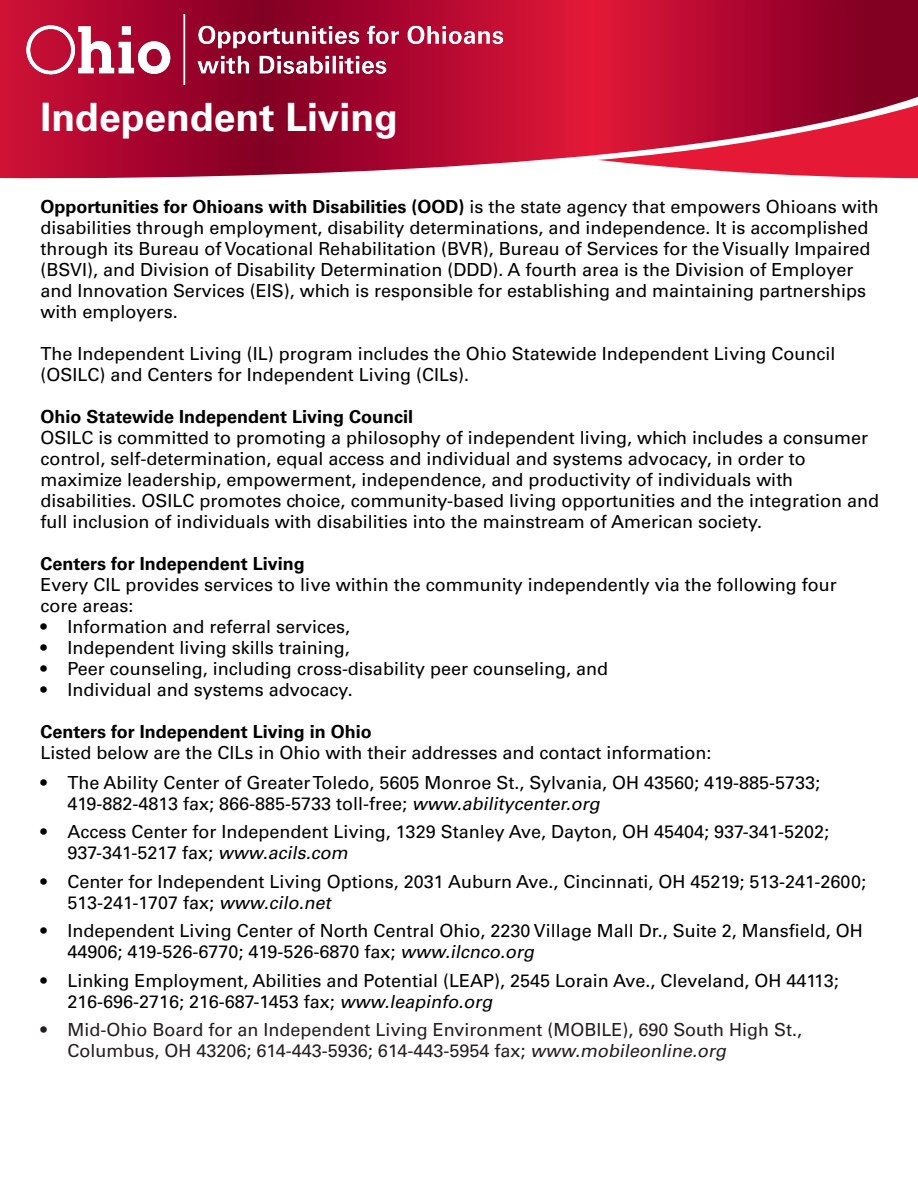
<style>
.page{position:relative;width:918px;height:1188px;background:#fff}
.page>*{position:absolute;margin:0;border:0;box-sizing:border-box;transform-origin:0 0}
.t1{font:700 39px "Univers LT Std";color:#fff}
.t2{font:18px/21px "Univers LT Std";color:#000}
.t3{font:700 18px "Univers LT Std";color:#000}
.t4{font:18px/21px "Univers LT Std";color:#231f20}
.s1{font-weight:400}
.s2{font-style:italic}
</style>
<div class="page">
<svg style="left:0;top:0;width:918px;height:179px;background:#b91a3d"></svg>
<img style="left:27px;top:14px;width:484px;height:71px">
<p class="t1" style="left:40px;top:94px;width:359px">Independent Living</p>
<p class="t3" style="left:40px;top:196px;width:840px">Opportunities for Ohioans with Disabilities (OOD) <span class="s1">is the state agency that empowers Ohioans with</span></p>
<p class="t2" style="left:40px;top:217px;width:832px">disabilities through employment, disability determinations, and independence. It is accomplished through its Bureau of Vocational Rehabilitation (BVR), Bureau of Services for the Visually Impaired (BSVI), and Division of Disability Determination (DDD). A fourth area is the Division of Employer and Innovation Services (EIS), which is responsible for establishing and maintaining partnerships with employers.</p>
<p class="t2" style="left:40px;top:343px;width:796px">The Independent Living (IL) program includes the Ohio Statewide Independent Living Council (OSILC) and Centers for Independent Living (CILs).</p>
<p class="t3" style="left:40px;top:406px;width:374px">Ohio Statewide Independent Living Council</p>
<p class="t2" style="left:40px;top:427px;width:840px">OSILC is committed to promoting a philosophy of independent living, which includes a consumer control, self-determination, equal access and individual and systems advocacy, in order to maximize leadership, empowerment, independence, and productivity of individuals with disabilities. OSILC promotes choice, community-based living opportunities and the integration and full inclusion of individuals with disabilities into the mainstream of American society.</p>
<p class="t3" style="left:40px;top:553px;width:266px">Centers for Independent Living</p>
<p class="t2" style="left:40px;top:574px;width:798px">Every CIL provides services to live within the community independently via the following four</p>
<p class="t2" style="left:40px;top:595px;width:95px">core areas:</p>
<p class="t2" style="left:40px;top:616px;width:311px">• Information and referral services,</p>
<p class="t2" style="left:40px;top:637px;width:311px">• Independent living skills training,</p>
<p class="t2" style="left:40px;top:658px;width:569px">• Peer counseling, including cross-disability peer counseling, and</p>
<p class="t2" style="left:40px;top:679px;width:314px">• Individual and systems advocacy.</p>
<p class="t3" style="left:40px;top:721px;width:333px">Centers for Independent Living in Ohio</p>
<p class="t2" style="left:40px;top:742px;width:673px">Listed below are the CILs in Ohio with their addresses and contact information:</p>
<p class="t2" style="left:68px;top:772px;width:754px;text-indent:-27px">• The Ability Center of Greater Toledo, 5605 Monroe St., Sylvania, OH 43560; 419-885-5733;<br>419-882-4813 fax; 866-885-5733 toll-free; <span class="s2">www.abilitycenter.org</span></p>
<p class="t2" style="left:68px;top:821px;width:763px;text-indent:-27px">• Access Center for Independent Living, 1329 Stanley Ave, Dayton, OH 45404; 937-341-5202;<br>937-341-5217 fax; <span class="s2">www.acils.com</span></p>
<p class="t2" style="left:68px;top:871px;width:800px;text-indent:-27px">• Center for Independent Living Options, 2031 Auburn Ave., Cincinnati, OH 45219; 513-241-2600;<br>513-241-1707 fax; <span class="s2">www.cilo.net</span></p>
<p class="t2" style="left:68px;top:920px;width:797px;text-indent:-27px">• Independent Living Center of North Central Ohio, 2230 Village Mall Dr., Suite 2, Mansfield, OH<br>44906; 419-526-6770; 419-526-6870 fax; <span class="s2">www.ilcnco.org</span></p>
<p class="t2" style="left:68px;top:970px;width:773px;text-indent:-27px">• Linking Employment, Abilities and Potential (LEAP), 2545 Lorain Ave., Cleveland, OH 44113;<br>216-696-2716; 216-687-1453 fax; <span class="s2">www.leapinfo.org</span></p>
<p class="t4" style="left:68px;top:1019px;width:736px;text-indent:-27px">• Mid-Ohio Board for an Independent Living Environment (MOBILE), 690 South High St.,<br>Columbus, OH 43206; 614-443-5936; 614-443-5954 fax; <span class="s2">www.mobileonline.org</span></p>
</div>
